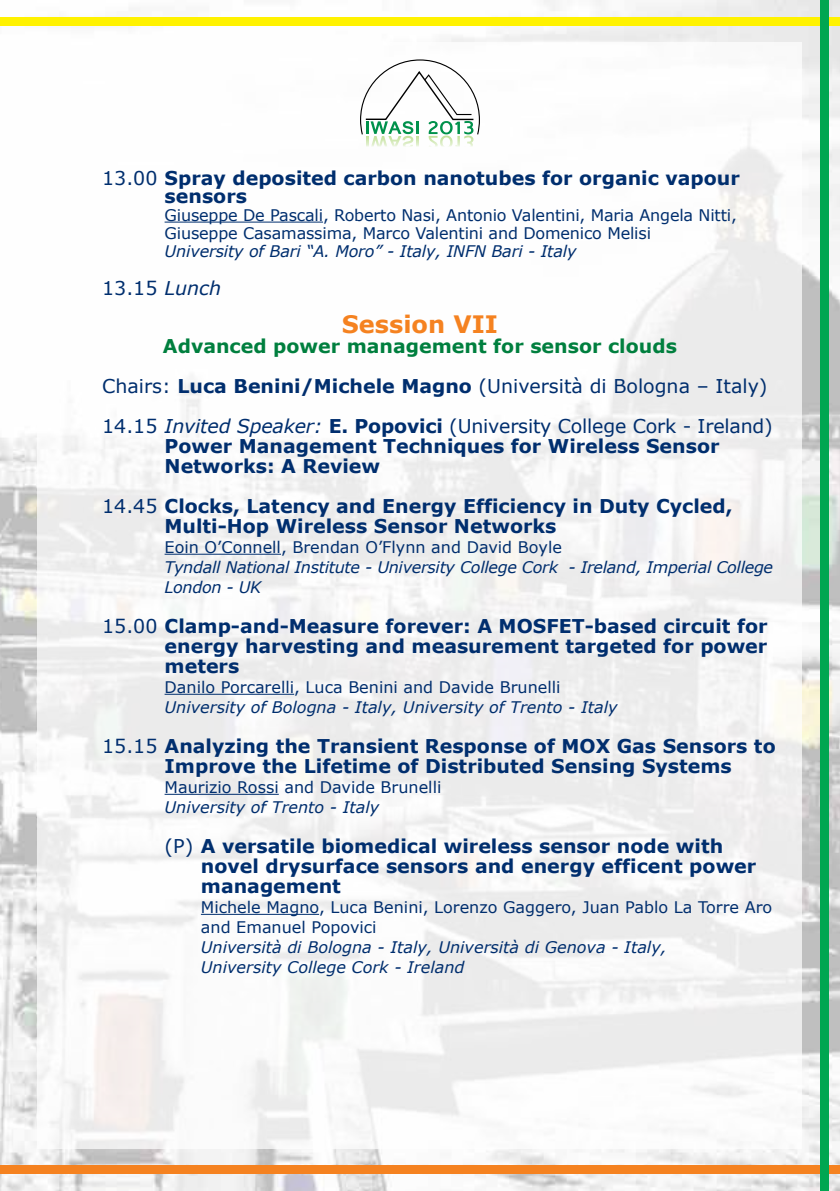
<style>
.page{position:relative;width:840px;height:1191px;background:#fff}
.page>*{position:absolute;margin:0;border:0;box-sizing:border-box;transform-origin:0 0}
.t1{font:700 24px "Verdana";color:#f58220}
.t2{font:700 19px/20px "Verdana";color:#002e6e}
.t3{font:19px/40px "Verdana";color:#002e6e}
.t4{font:16px/18px "Verdana";color:#002e6e}
.t5{font:italic 16px/20px "Verdana";color:#002e6e}
.t6{font:italic 16px/20px "Verdana";letter-spacing:-.02em;color:#002e6e}
.s1{font-weight:400}
.s2{font-style:italic}
.s3{font-weight:700;color:#007f3e}
.s4{font-weight:700}
</style>
<div class="page">
<img style="left:0;top:0;width:839px;height:1191px">
<div style="left:0;top:17px;width:839px;height:9px;background:#fff200"></div>
<div style="left:0;top:1165px;width:839px;height:9px;background:#f58220"></div>
<div style="left:819px;top:0;width:9px;height:1191px;background:#00a651"></div>
<div style="left:38px;top:42px;width:763px;height:1106px;background:linear-gradient(to right,#f9f9f9,#f3f3f3)"></div>
<svg style="left:359px;top:59px;width:121px;height:90px"></svg>
<hr style="left:164px;top:222px;width:159px;height:1px;background:#002e6e">
<hr style="left:164px;top:554px;width:117px;height:1px;background:#002e6e">
<hr style="left:164px;top:694px;width:130px;height:1px;background:#002e6e">
<hr style="left:164px;top:794px;width:114px;height:1px;background:#002e6e">
<hr style="left:201px;top:914px;width:118px;height:1px;background:#002e6e">
<p class="t2" style="left:164px;top:169px;width:576px;line-height:18px;text-indent:-62px"><span class="s1">13.00</span> Spray deposited carbon nanotubes for organic vapour sensors</p>
<p class="t4" style="left:164px;top:206px;width:573px">Giuseppe De Pascali, Roberto Nasi, Antonio Valentini, Maria Angela Nitti,<br>Giuseppe Casamassima, Marco Valentini and Domenico Melisi</p>
<p class="t5" style="left:164px;top:241px;width:413px">University of Bari “A. Moro” - Italy, INFN Bari - Italy</p>
<p class="t3" style="left:102px;top:268px;width:120px">13.15 <span class="s2">Lunch</span></p>
<p class="t1" style="left:342px;top:308px;width:157px">Session VII</p>
<p class="t3" style="left:102px;top:326px;width:672px;text-indent:61px"><span class="s3">Advanced power management for sensor clouds<br></span>Chairs: <span class="s4">Luca Benini/Michele Magno</span> (Università di Bologna – Italy)<br>14.15 <span class="s2">Invited Speaker:</span> <span class="s4">E. Popovici</span> (University College Cork - Ireland)</p>
<p class="t2" style="left:164px;top:436px;width:556px">Power Management Techniques for Wireless Sensor<br>Networks: A Review</p>
<p class="t2" style="left:164px;top:496px;width:569px;text-indent:-62px"><span class="s1">14.45</span> Clocks, Latency and Energy Efficiency in Duty Cycled,<br>Multi-Hop Wireless Sensor Networks</p>
<p class="t4" style="left:164px;top:538px;width:398px">Eoin O’Connell, Brendan O’Flynn and David Boyle</p>
<p class="t6" style="left:164px;top:557px;width:609px">Tyndall National Institute - University College Cork - Ireland, Imperial College<br>London - UK</p>
<p class="t2" style="left:164px;top:616px;width:604px;text-align:justify;text-indent:-62px"><span class="s1">15.00</span> Clamp-and-Measure forever: A MOSFET-based circuit for energy harvesting and measurement targeted for power meters</p>
<p class="t4" style="left:164px;top:678px;width:397px">Danilo Porcarelli, Luca Benini and Davide Brunelli</p>
<p class="t5" style="left:164px;top:697px;width:454px">University of Bologna - Italy, University of Trento - Italy</p>
<p class="t2" style="left:164px;top:736px;width:612px;text-indent:-62px"><span class="s1">15.15</span> Analyzing the Transient Response of MOX Gas Sensors to<br>Improve the Lifetime of Distributed Sensing Systems</p>
<p class="t4" style="left:164px;top:778px;width:278px">Maurizio Rossi and Davide Brunelli</p>
<p class="t5" style="left:164px;top:797px;width:216px">University of Trento - Italy</p>
<p class="t2" style="left:201px;top:836px;width:556px;text-indent:-36px"><span class="s1">(P)</span> A versatile biomedical wireless sensor node with novel drysurface sensors and energy efficent power management</p>
<p class="t4" style="left:201px;top:897px;width:572px;line-height:20px">Michele Magno, Luca Benini, Lorenzo Gaggero, Juan Pablo La Torre Aro and Emanuel Popovici</p>
<p class="t5" style="left:201px;top:937px;width:467px">Università di Bologna - Italy, Università di Genova - Italy,<br>University College Cork - Ireland</p>
</div>
